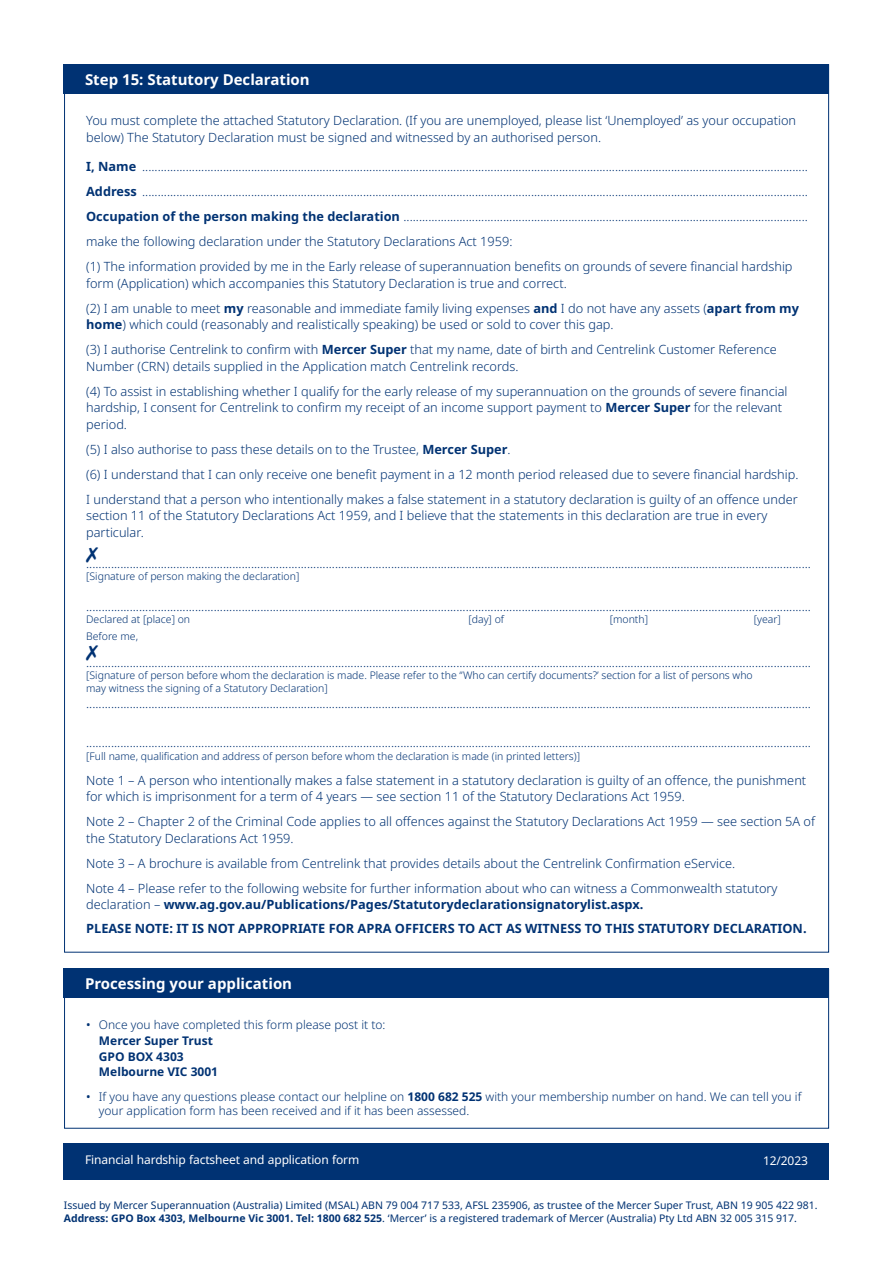
<style>
.page{position:relative;width:893px;height:1263px;background:#fff}
.page>*{position:absolute;margin:0;border:0;box-sizing:border-box;transform-origin:0 0}
.t1{font:700 15px "Noto Sans";color:#fff}
.t2{font:300 12.75px/25px "Noto Sans";color:#003273}
.t3{font:700 12.75px/24.3px "Noto Sans";color:#003273}
.t4{font:300 12px/15.8px "Noto Sans";color:#003273}
.t5{font:12px "Noto Sans";letter-spacing:-.01em;color:#fff}
.t6{font:300 10.5px/12.6px "Noto Sans";color:#003273}
.t7{font:10.5px/12.6px "Noto Sans";color:#003273}
.s1{font-weight:700}
.s2{font-weight:300}
.s3{font-weight:400}
</style>
<div class="page">
<div style="left:64px;top:1143px;width:765px;height:36px;background:#003273"></div>
<div style="left:64px;top:64px;width:765px;height:30px;background:#003273"></div>
<div style="left:64px;top:968px;width:765px;height:30px;background:#003273"></div>
<p class="t1" style="left:85px;top:69px;width:226px">Step 15: Statutory Declaration</p>
<p class="t2" style="left:86px;top:113px;width:711px;line-height:16.5px">You must complete the attached Statutory Declaration. (If you are unemployed, please list ‘Unemployed’ as your occupation below) The Statutory Declaration must be signed and witnessed by an authorised person.</p>
<p class="t2" style="left:86px;top:154px;width:723px"><span class="s1">I, Name</span> ......................................................................................................................................................................................................................<br><span class="s1">Address</span> ......................................................................................................................................................................................................................<br><span class="s1">Occupation of the person making the declaration</span> .................................................................................................................................. make the following declaration under the Statutory Declarations Act 1959:<br>(1) The information provided by me in the Early release of superannuation benefits on grounds of severe financial hardship</p>
<p class="t2" style="left:86px;top:271px;width:714px">form (Application) which accompanies this Statutory Declaration is true and correct.<br>(2) I am unable to meet <span class="s1">my</span> reasonable and immediate family living expenses <span class="s1">and</span> I do not have any assets (<span class="s1">apart from my</span></p>
<p class="t2" style="left:86px;top:312px;width:692px"><span class="s1">home</span>) which could (reasonably and realistically speaking) be used or sold to cover this gap.<br>(3) I authorise Centrelink to confirm with <span class="s1">Mercer Super</span> that my name, date of birth and Centrelink Customer Reference</p>
<p class="t2" style="left:86px;top:354px;width:703px">Number (CRN) details supplied in the Application match Centrelink records.<br>(4) To assist in establishing whether I qualify for the early release of my superannuation on the grounds of severe financial</p>
<p class="t2" style="left:86px;top:400px;width:697px;line-height:16.5px">hardship, I consent for Centrelink to confirm my receipt of an income support payment to <span class="s1">Mercer Super</span> for the relevant period.</p>
<p class="t2" style="left:86px;top:437px;width:714px">(5) I also authorise to pass these details on to the Trustee, <span class="s1">Mercer Super</span>.<br>(6) I understand that I can only receive one benefit payment in a 12 month period released due to severe financial hardship.<br>I understand that a person who intentionally makes a false statement in a statutory declaration is guilty of an offence under</p>
<p class="t2" style="left:86px;top:508px;width:683px;line-height:16.5px">section 11 of the Statutory Declarations Act 1959, and I believe that the statements in this declaration are true in every particular.</p>
<p class="t2" style="left:86px;top:551px;width:726px">✗.........................................................................................................................................................................................................................................</p>
<p class="t6" style="left:86px;top:571px;width:215px">[Signature of person making the declaration]</p>
<p class="t2" style="left:86px;top:594px;width:726px">.........................................................................................................................................................................................................................................</p>
<p class="t6" style="left:86px;top:613px;width:106px">Declared at [place] on</p>
<p class="t6" style="left:468px;top:613px;width:37px">[day] of</p>
<p class="t6" style="left:610px;top:613px;width:40px">[month]</p>
<p class="t6" style="left:754px;top:613px;width:29px">[year]</p>
<p class="t6" style="left:86px;top:630px;width:53px">Before me,</p>
<p class="t2" style="left:86px;top:650px;width:726px">✗.........................................................................................................................................................................................................................................</p>
<p class="t6" style="left:86px;top:669px;width:668px">[Signature of person before whom the declaration is made. Please refer to the ‘’Who can certify documents?’ section for a list of persons who may witness the signing of a Statutory Declaration]</p>
<p class="t2" style="left:86px;top:692px;width:726px">.........................................................................................................................................................................................................................................</p>
<p class="t2" style="left:86px;top:730px;width:726px">.........................................................................................................................................................................................................................................</p>
<p class="t6" style="left:86px;top:750px;width:495px">[Full name, qualification and address of person before whom the declaration is made (in printed letters)]</p>
<p class="t2" style="left:86px;top:772px;width:722px;line-height:16.5px">Note 1 – A person who intentionally makes a false statement in a statutory declaration is guilty of an offence, the punishment for which is imprisonment for a term of 4 years — see section 11 of the Statutory Declarations Act 1959.</p>
<p class="t2" style="left:86px;top:814px;width:730px;line-height:16.5px">Note 2 – Chapter 2 of the Criminal Code applies to all offences against the Statutory Declarations Act 1959 — see section 5A of the Statutory Declarations Act 1959.</p>
<p class="t2" style="left:86px;top:851px;width:693px">Note 3 – A brochure is available from Centrelink that provides details about the Centrelink Confirmation eService.<br>Note 4 – Please refer to the following website for further information about who can witness a Commonwealth statutory</p>
<p class="t3" style="left:86px;top:893px;width:722px"><span class="s2">declaration –</span> www.ag.gov.au/Publications/Pages/Statutorydeclarationsignatorylist.aspx.<br>PLEASE NOTE: IT IS NOT APPROPRIATE FOR APRA OFFICERS TO ACT AS WITNESS TO THIS STATUTORY DECLARATION.</p>
<p class="t1" style="left:85px;top:973px;width:209px">Processing your application</p>
<p class="t4" style="left:99px;top:1017px;width:288px;text-indent:-13px"><span class="s3">•</span> Once you have completed this form please post it to:<br><span class="s1">Mercer Super Trust<br>GPO BOX 4303<br>Melbourne VIC 3001</span></p>
<p class="t4" style="left:99px;top:1089px;width:704px;line-height:14.4px;text-indent:-13px"><span class="s3">•</span> If you have any questions please contact our helpline on <span class="s1">1800 682 525</span> with your membership number on hand. We can tell you if your application form has been received and if it has been assessed.</p>
<p class="t5" style="left:85px;top:1151px;width:276px">Financial hardship factsheet and application form</p>
<p class="t5" style="left:763px;top:1153px;width:46px">12/2023</p>
<p class="t7" style="left:64px;top:1199px;width:755px">Issued by Mercer Superannuation (Australia) Limited (MSAL) ABN 79 004 717 533, AFSL 235906, as trustee of the Mercer Super Trust, ABN 19 905 422 981.<br><span class="s1">Address: GPO Box 4303, Melbourne Vic 3001. Tel: 1800 682 525</span>. ‘Mercer’ is a registered trademark of Mercer (Australia) Pty Ltd ABN 32 005 315 917.</p>
</div>
